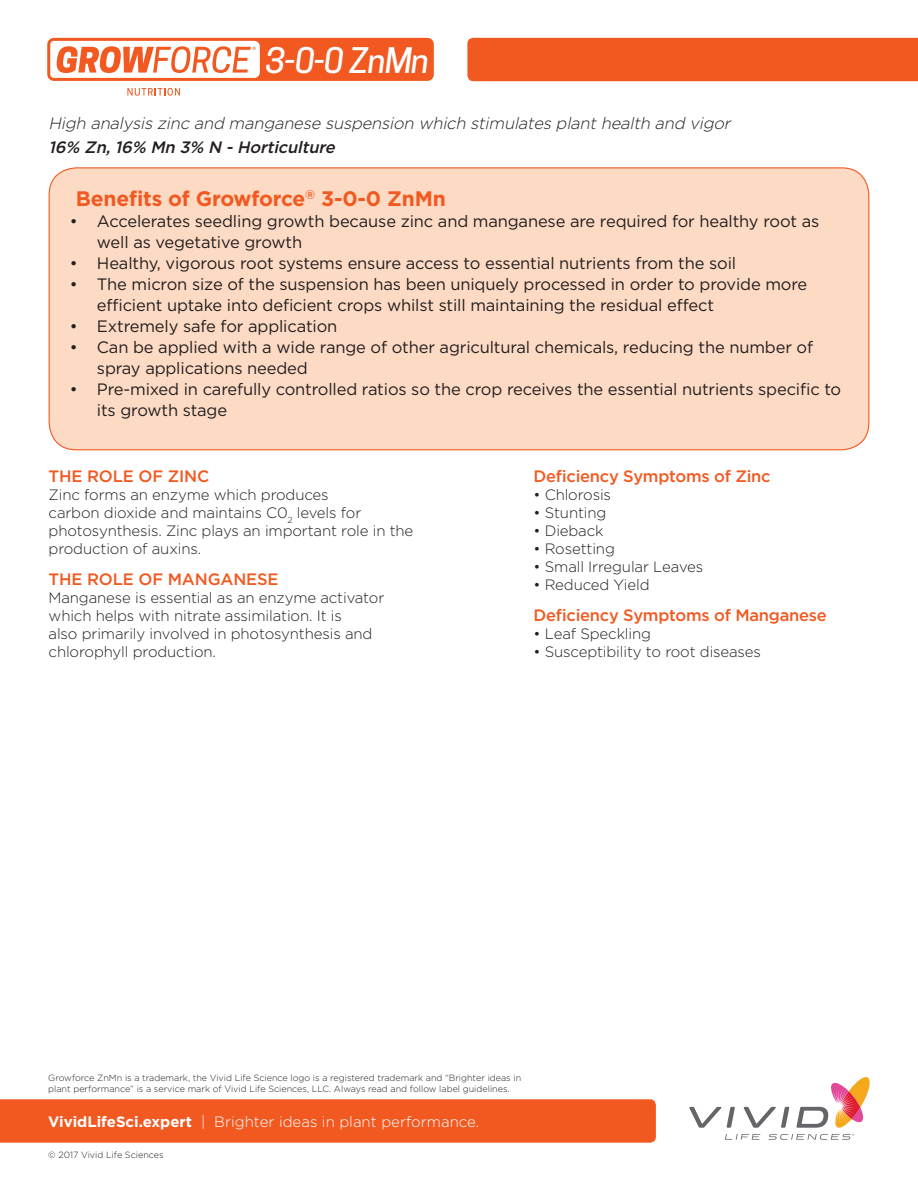
<style>
.page{position:relative;width:918px;height:1188px;background:#fff}
.page>*{position:absolute;margin:0;border:0;box-sizing:border-box;transform-origin:0 0}
.t1{font:italic 500 33.15px "Cooper Hewitt";color:#fff}
.t2{font:700 21px "Gotham";letter-spacing:-.01em;color:#f15921}
.t3{font:16.5px/21px "Gotham";letter-spacing:-.01em;color:#231f20}
.t4{font:500 16.5px "Gotham";letter-spacing:-.015em;color:#f15921}
.t5{font:italic 300 16.5px "Gotham";color:#231f20}
.t6{font:italic 500 16.5px "Gotham";color:#231f20}
.t7{font:300 15px "Gotham";letter-spacing:-.01em;color:#231f20}
.t8{font:300 15px "Gotham";color:#fff}
.t9{font:300 9px/10.8px "Gotham";color:#231f20}
.s1{font-weight:700}
</style>
<div class="page">
<div style="left:0;top:1099px;width:656px;height:44px;background:#f15921"></div>
<svg style="left:689px;top:1077px;width:181px;height:63px"></svg>
<div style="left:49px;top:168px;width:820px;height:282px;background:#fddac4;border-radius:27px"></div>
<svg style="left:127px;top:88px;width:53px;height:8px"></svg>
<svg style="left:47px;top:38px;width:387px;height:43px"></svg>
<div style="left:467px;top:38px;width:451px;height:43px;background:#f15921"></div>
<p class="t1" style="left:265px;top:41px;width:165px">3-0-0 ZnMn</p>
<p class="t5" style="left:49px;top:114px;width:687px">High analysis zinc and manganese suspension which stimulates planthealth and vigor</p>
<p class="t6" style="left:49px;top:138px;width:292px">16% Zn,16% Mn 3% N -Horticulture</p>
<p class="t2" style="left:76px;top:186px;width:371px">Benefits of Growforce<sup>®</sup> 3-0-0 ZnMn</p>
<p class="t3" style="left:97px;top:210px;width:724px;text-indent:-27px">• Accelerates seedling growth because zinc and manganese are required for healthy root as well as vegetative growth</p>
<p class="t3" style="left:70px;top:252px;width:668px">• Healthy, vigorous root systems ensure access to essential nutrients from the soil</p>
<p class="t3" style="left:97px;top:273px;width:712px;text-indent:-27px">• The micron size of the suspension has been uniquely processed in order to provide more efficient uptake into deficient crops whilst still maintaining the residual effect</p>
<p class="t3" style="left:70px;top:315px;width:269px">• Extremely safe for application</p>
<p class="t3" style="left:97px;top:336px;width:718px;text-indent:-27px">• Can be applied with a wide range of other agricultural chemicals, reducing the number of spray applications needed</p>
<p class="t3" style="left:97px;top:378px;width:746px;text-indent:-27px">• Pre-mixed in carefully controlled ratios so the crop receives the essential nutrients specific to its growth stage</p>
<p class="t4" style="left:49px;top:467px;width:162px">THE ROLE OF ZINC</p>
<p class="t7" style="left:49px;top:487px;width:282px">Zinc forms an enzyme which produces</p>
<p class="t7" style="left:49px;top:505px;width:314px">carbon dioxide and maintains C0<sub>2</sub> levels for</p>
<p class="t7" style="left:49px;top:523px;width:366px">photosynthesis. Zinc plays an important role in the</p>
<p class="t7" style="left:49px;top:541px;width:154px">production of auxins.</p>
<p class="t4" style="left:49px;top:570px;width:231px">THE ROLE OF MANGANESE</p>
<p class="t7" style="left:49px;top:589px;width:337px">Manganese is essential as an enzyme activator</p>
<p class="t7" style="left:49px;top:607px;width:295px">which helps with nitrate assimilation. It is</p>
<p class="t7" style="left:49px;top:625px;width:325px">also primarily involved in photosynthesis and</p>
<p class="t7" style="left:49px;top:643px;width:169px">chlorophyll production.</p>
<p class="t4" style="left:534px;top:467px;width:239px">Deficiency Symptoms of Zinc</p>
<p class="t7" style="left:534px;top:487px;width:79px">• Chlorosis</p>
<p class="t7" style="left:534px;top:505px;width:74px">• Stunting</p>
<p class="t7" style="left:534px;top:523px;width:72px">• Dieback</p>
<p class="t7" style="left:534px;top:541px;width:83px">• Rosetting</p>
<p class="t7" style="left:534px;top:559px;width:171px">• Small Irregular Leaves</p>
<p class="t7" style="left:534px;top:577px;width:118px">• Reduced Yield</p>
<p class="t4" style="left:534px;top:606px;width:295px">Deficiency Symptoms of Manganese</p>
<p class="t7" style="left:534px;top:625px;width:119px">• Leaf Speckling</p>
<p class="t7" style="left:534px;top:643px;width:229px">• Susceptibility to root diseases</p>
<p class="t9" style="left:48px;top:1072px;width:474px">Growforce ZnMn is a trademark, the Vivid Life Science logo is a registered trademark and “Brighter ideas in plant performance” is a service mark of Vivid Life Sciences, LLC. Always read and follow label guidelines.</p>
<p class="t8" style="left:48px;top:1114px;width:433px"><span class="s1">VividLifeSci.expert</span> | Brighter ideas in plant performance.</p>
<p class="t9" style="left:48px;top:1149px;width:117px">© 2017 Vivid Life Sciences</p>
</div>
